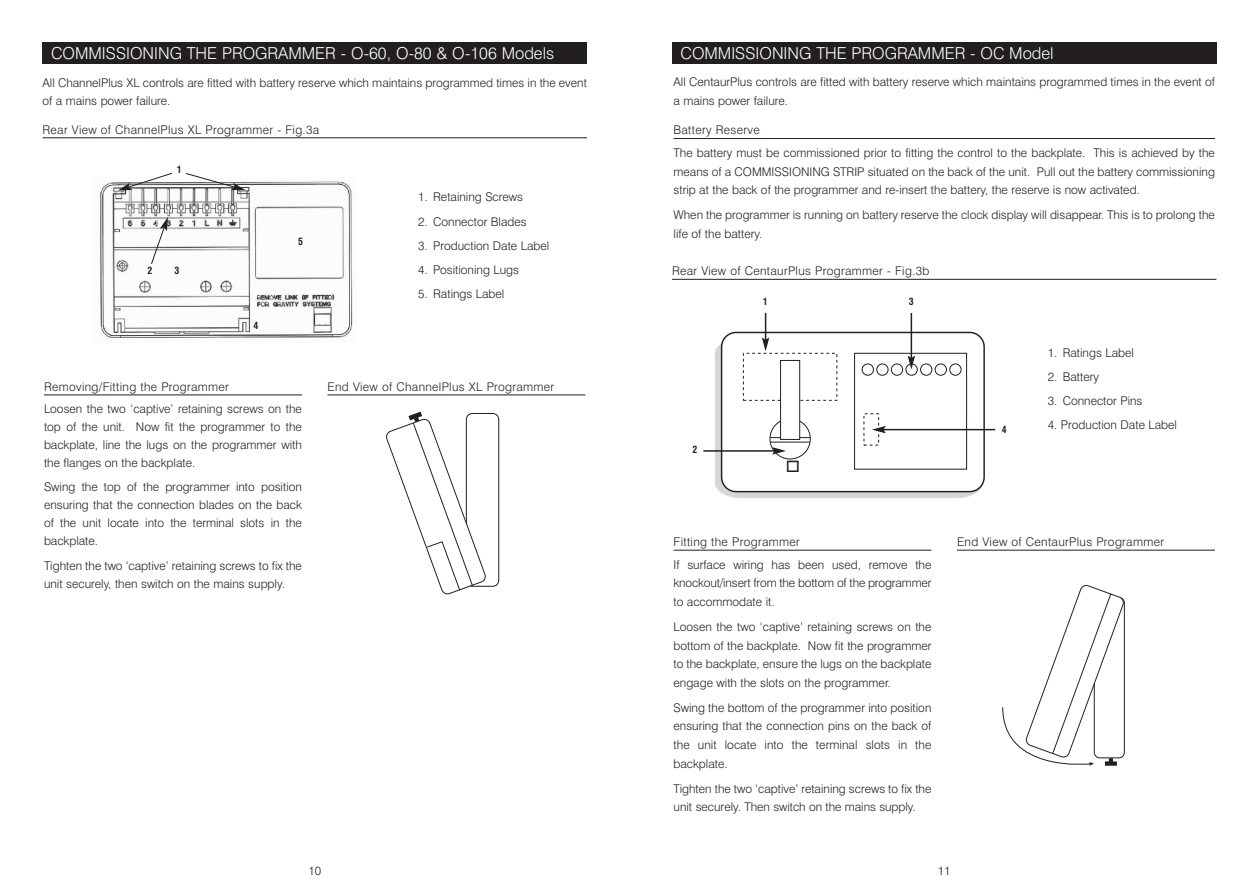
<style>
.page{position:relative;width:1259px;height:893px;background:#fff}
.page>*{position:absolute;margin:0;border:0;box-sizing:border-box;transform-origin:0 0}
.t1{font:300 16.5px "Swiss 721 BT";color:#fff}
.t2{font:300 12px/18.6px "Swiss 721 BT";color:#231f20}
.t3{font:300 12px "Swiss 721 BT";letter-spacing:.025em;color:#231f20}
.t4{font:700 condensed 9.75px "Swiss 721 BT";color:#231f20}
</style>
<div class="page">
<img style="left:100px;top:181px;width:253px;height:157px">
<svg style="left:150px;top:217px;width:18px;height:48px"></svg>
<hr style="left:43px;top:138px;width:544px;height:1px;background:#231f20">
<hr style="left:673px;top:550px;width:258px;height:1px;background:#231f20">
<hr style="left:957px;top:550px;width:258px;height:1px;background:#231f20">
<div style="left:43px;top:43px;width:544px;height:21px;background:#231f20"></div>
<div style="left:672px;top:43px;width:544px;height:21px;background:#231f20"></div>
<hr style="left:673px;top:138px;width:542px;height:1px;background:#231f20">
<hr style="left:672px;top:279px;width:544px;height:1px;background:#231f20">
<svg style="left:118px;top:172px;width:55px;height:19px"></svg>
<svg style="left:185px;top:173px;width:60px;height:17px"></svg>
<hr style="left:44px;top:395px;width:258px;height:1px;background:#231f20">
<hr style="left:327px;top:395px;width:258px;height:1px;background:#231f20">
<div style="left:466px;top:413px;width:33px;height:173px;border:1px solid #231f20;border-radius:6px"></div>
<svg style="left:386px;top:411px;width:101px;height:184px"></svg>
<svg style="left:1002px;top:585px;width:122px;height:181px"></svg>
<hr style="left:883px;top:429px;width:112px;height:1px;background:#231f20">
<hr style="left:703px;top:450px;width:72px;height:2px;background:#231f20">
<svg style="left:714px;top:313px;width:269px;height:185px"></svg>
<h1 class="t1" style="left:51px;top:47px;width:504px">COMMISSIONING THE PROGRAMMER - O-60, O-80 &amp; O-106 Models</h1>
<h1 class="t1" style="left:680px;top:47px;width:375px">COMMISSIONING THE PROGRAMMER - OC Model</h1>
<p class="t2" style="left:673px;top:74px;width:543px">All CentaurPlus controls are fitted with battery reserve which maintains programmed times in the event of a mains power failure.</p>
<p class="t2" style="left:673px;top:120px;width:543px;line-height:22.8px">Battery Reserve<br>The battery must be commissioned prior to fitting the control to the backplate. This is achieved by the</p>
<p class="t2" style="left:673px;top:163px;width:543px">means of a COMMISSIONING STRIP situated on the back of the unit. Pull out the battery commissioning strip at the back of the programmer and re-insert the battery, the reserve is now activated.</p>
<p class="t2" style="left:673px;top:207px;width:543px">When the programmer is running on battery reserve the clock display will disappear. This is to prolong the life of the battery.</p>
<p class="t3" style="left:672px;top:266px;width:259px">Rear View of CentaurPlus Programmer - Fig.3b</p>
<p class="t2" style="left:43px;top:75px;width:546px;line-height:18px">All ChannelPlus XL controls are fitted with battery reserve which maintains programmed times in the event of a mains power failure.</p>
<p class="t3" style="left:43px;top:125px;width:278px">Rear View of ChannelPlus XL Programmer - Fig.3a</p>
<p class="t4" style="left:177px;top:166px;width:6px">1</p>
<p class="t2" style="left:418px;top:189px;width:106px">1. Retaining Screws</p>
<p class="t2" style="left:418px;top:213px;width:110px">2. Connector Blades</p>
<p class="t2" style="left:418px;top:237px;width:132px">3. Production Date Label</p>
<p class="t2" style="left:418px;top:261px;width:102px">4. Positioning Lugs</p>
<p class="t2" style="left:418px;top:285px;width:88px">5. Ratings Label</p>
<p class="t4" style="left:298px;top:238px;width:6px">5</p>
<p class="t4" style="left:148px;top:266px;width:6px">2</p>
<p class="t4" style="left:174px;top:267px;width:6px">3</p>
<p class="t4" style="left:763px;top:298px;width:6px">1</p>
<p class="t4" style="left:909px;top:298px;width:6px">3</p>
<p class="t4" style="left:253px;top:321px;width:6px">4</p>
<p class="t2" style="left:44px;top:376px;width:259px;line-height:22.2px">Removing/Fitting the Programmer<br>Loosen the two ‘captive’ retaining screws on the</p>
<p class="t2" style="left:44px;top:419px;width:259px;line-height:18px;text-align:justify">top of the unit. Now fit the programmer to the backplate, line the lugs on the programmer with the flanges on the backplate.</p>
<p class="t2" style="left:44px;top:479px;width:259px;line-height:18px;text-align:justify">Swing the top of the programmer into position ensuring that the connection blades on the back of the unit locate into the terminal slots in the backplate.</p>
<p class="t2" style="left:44px;top:558px;width:259px;line-height:18px">Tighten the two ‘captive’ retaining screws to fix the unit securely, then switch on the mains supply.</p>
<p class="t3" style="left:327px;top:382px;width:228px">End View of ChannelPlus XL Programmer</p>
<p class="t4" style="left:692px;top:445px;width:6px">2</p>
<p class="t4" style="left:1001px;top:425px;width:6px">4</p>
<p class="t2" style="left:1047px;top:345px;width:88px">1. Ratings Label</p>
<p class="t2" style="left:1047px;top:369px;width:53px">2. Battery</p>
<p class="t2" style="left:1047px;top:393px;width:96px">3. Connector Pins</p>
<p class="t2" style="left:1047px;top:417px;width:131px">4. Production Date Label</p>
<p class="t2" style="left:673px;top:531px;width:259px;line-height:22.8px">Fitting the Programmer<br>If surface wiring has been used, remove the</p>
<p class="t2" style="left:673px;top:575px;width:259px">knockout/insert from the bottom of the programmer to accommodate it.</p>
<p class="t2" style="left:673px;top:619px;width:259px;text-align:justify">Loosen the two ‘captive’ retaining screws on the bottom of the backplate. Now fit the programmer to the backplate, ensure the lugs on the backplate engage with the slots on the programmer.</p>
<p class="t2" style="left:673px;top:699px;width:259px;text-align:justify">Swing the bottom of the programmer into position ensuring that the connection pins on the back of the unit locate into the terminal slots in the backplate.</p>
<p class="t2" style="left:673px;top:780px;width:259px">Tighten the two ‘captive’ retaining screws to fix the unit securely. Then switch on the mains supply.</p>
<p class="t3" style="left:957px;top:537px;width:208px">End View of CentaurPlus Programmer</p>
<p class="t2" style="left:308px;top:862px;width:14px">10</p>
<p class="t2" style="left:938px;top:862px;width:14px">11</p>
</div>
